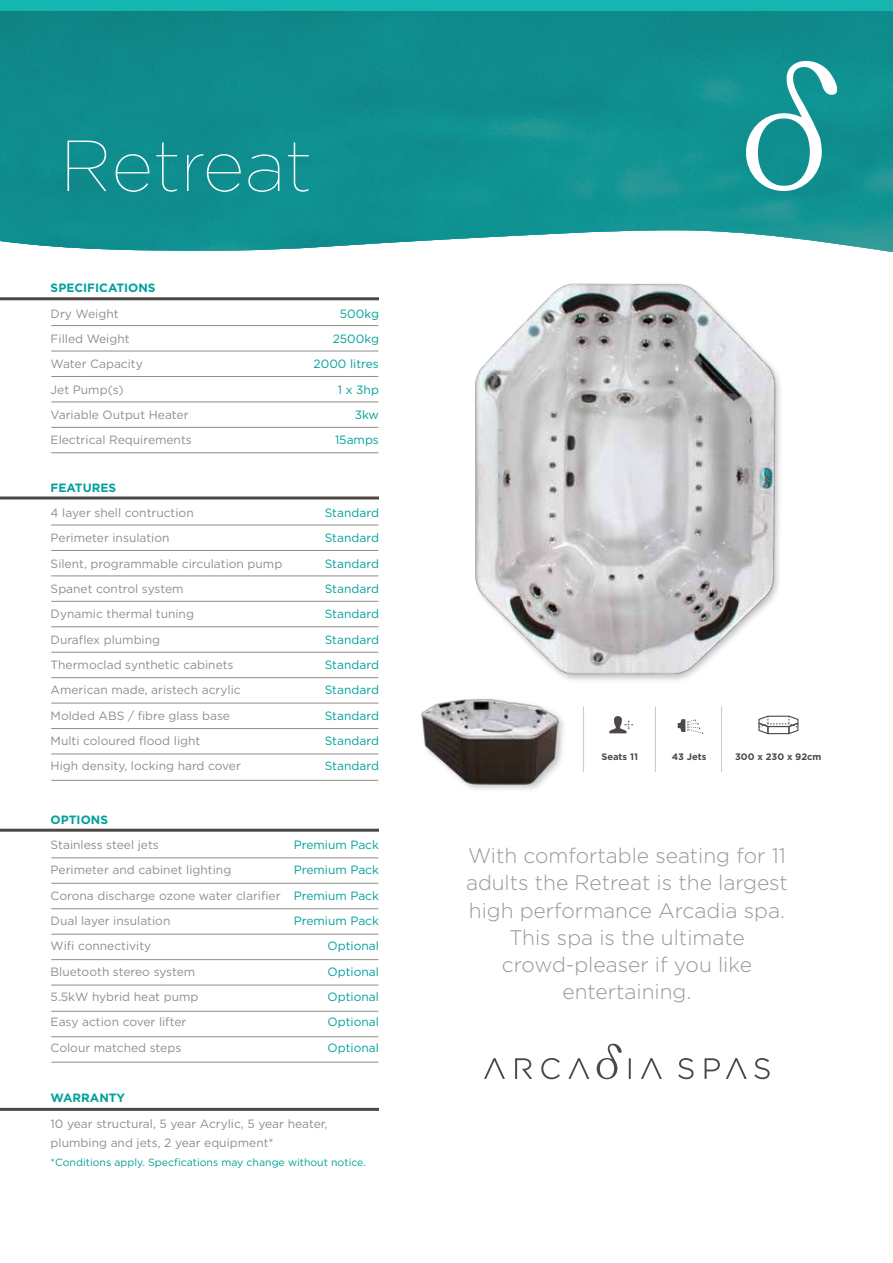
<style>
.page{position:relative;width:893px;height:1263px;background:#fff}
.page>*{position:absolute;margin:0;border:0;box-sizing:border-box;transform-origin:0 0}
.t1{font:100 72px "Gotham HTF";letter-spacing:-.005em;color:#fff}
.t2{font:300 21px/27px "Gotham HTF";color:#999795;text-align:center}
.t3{font:12px/25.3px "Gotham HTF";color:#908e8c}
.t4{font:12px/25.3px "Gotham HTF";color:#00a19b;text-align:right}
.t5{font:700 12px "Gotham HTF";color:#00a19b}
.t6{font:10.5px "Gotham HTF";color:#00a19b}
.t7{font:700 9.45px "Gotham HTF";color:#4d4845}
.s1{color:#8c8986}
</style>
<div class="page">
<svg style="left:0;top:11px;width:893px;height:241px;background:#1b9293"></svg>
<div style="left:0;top:0;width:893px;height:11px;background:#15b6af"></div>
<hr style="left:0;top:297px;width:379px;height:3px;background:#4d4845">
<svg style="left:746px;top:56px;width:94px;height:135px"></svg>
<svg style="left:678px;top:719px;width:25px;height:15px"></svg>
<svg style="left:609px;top:716px;width:24px;height:17px"></svg>
<hr style="left:655px;top:706px;width:1px;height:66px;background:#cacdd3">
<hr style="left:583px;top:706px;width:1px;height:66px;background:#cacdd3">
<hr style="left:721px;top:706px;width:1px;height:66px;background:#cacdd3">
<svg style="left:541px;top:1058px;width:19px;height:21px"></svg>
<svg style="left:569px;top:1058px;width:20px;height:21px"></svg>
<svg style="left:484px;top:1058px;width:21px;height:21px"></svg>
<hr style="left:629px;top:1058px;width:2px;height:21px;background:#4d4845">
<svg style="left:641px;top:1058px;width:21px;height:21px"></svg>
<svg style="left:678px;top:1058px;width:15px;height:21px"></svg>
<svg style="left:705px;top:1058px;width:15px;height:21px"></svg>
<svg style="left:754px;top:1058px;width:16px;height:21px"></svg>
<svg style="left:726px;top:1058px;width:21px;height:21px"></svg>
<svg style="left:597px;top:1043px;width:25px;height:36px"></svg>
<svg style="left:515px;top:1058px;width:17px;height:21px"></svg>
<hr style="left:51px;top:325px;width:327px;height:1px;background:#908e8c">
<hr style="left:51px;top:351px;width:327px;height:1px;background:#908e8c">
<hr style="left:51px;top:376px;width:327px;height:1px;background:#908e8c">
<hr style="left:51px;top:401px;width:327px;height:1px;background:#908e8c">
<hr style="left:51px;top:427px;width:327px;height:1px;background:#908e8c">
<hr style="left:51px;top:452px;width:327px;height:1px;background:#908e8c">
<hr style="left:0;top:496px;width:379px;height:3px;background:#4d4845">
<hr style="left:0;top:829px;width:379px;height:3px;background:#4d4845">
<hr style="left:0;top:1108px;width:379px;height:3px;background:#4d4845">
<hr style="left:51px;top:525px;width:327px;height:1px;background:#908e8c">
<hr style="left:51px;top:550px;width:327px;height:1px;background:#908e8c">
<hr style="left:51px;top:575px;width:327px;height:1px;background:#908e8c">
<hr style="left:51px;top:601px;width:327px;height:1px;background:#908e8c">
<hr style="left:51px;top:626px;width:327px;height:1px;background:#908e8c">
<hr style="left:51px;top:652px;width:327px;height:1px;background:#908e8c">
<hr style="left:51px;top:677px;width:327px;height:1px;background:#908e8c">
<hr style="left:51px;top:703px;width:327px;height:1px;background:#908e8c">
<hr style="left:51px;top:728px;width:327px;height:1px;background:#908e8c">
<hr style="left:51px;top:754px;width:327px;height:1px;background:#908e8c">
<hr style="left:51px;top:780px;width:327px;height:1px;background:#908e8c">
<hr style="left:51px;top:857px;width:327px;height:1px;background:#908e8c">
<hr style="left:51px;top:883px;width:327px;height:1px;background:#908e8c">
<hr style="left:51px;top:908px;width:327px;height:1px;background:#908e8c">
<hr style="left:51px;top:934px;width:327px;height:1px;background:#908e8c">
<hr style="left:51px;top:959px;width:327px;height:1px;background:#908e8c">
<hr style="left:51px;top:985px;width:327px;height:1px;background:#908e8c">
<hr style="left:51px;top:1011px;width:327px;height:1px;background:#908e8c">
<hr style="left:51px;top:1036px;width:327px;height:1px;background:#908e8c">
<hr style="left:51px;top:1062px;width:327px;height:1px;background:#908e8c">
<img style="left:475px;top:283px;width:305px;height:397px">
<img style="left:471px;top:717px;width:93px;height:73px">
<img style="left:421px;top:699px;width:139px;height:89px">
<svg style="left:758px;top:715px;width:41px;height:20px"></svg>
<h1 class="t1" style="left:60px;top:127px;width:253px">Retreat</h1>
<p class="t5" style="left:51px;top:281px;width:106px">SPECIFICATIONS</p>
<p class="t3" style="left:51px;top:301px;width:143px">Dry Weight<br>Filled <span class="s1">We</span>ight<br>Water Capacity<br>Jet Pump(s)<br>Variable Output Heater<br>Electrical Requirements</p>
<p class="t4" style="left:314px;top:301px;width:67px">500kg<br>2500kg<br>2000 litres<br>1 x 3hp<br>3kw<br>15amps</p>
<p class="t5" style="left:51px;top:480px;width:67px">FEATURES</p>
<p class="t3" style="left:51px;top:500px;width:233px">4 layer shell contruction<br>Perimeter insulation<br>Silent, programmable circulation pump<br>Spanet control system<br>Dynamic thermal tuning<br>Duraflex plumbing<br>Thermoclad synthetic cabinets<br>American made, aristech acrylic<br>Molded ABS / fibre glass base<br>Multi coloured flood light<br>High density, locking hard cover</p>
<p class="t4" style="left:325px;top:500px;width:56px;text-align:justify">Standard Standard Standard Standard Standard Standard Standard Standard Standard Standard Standard</p>
<p class="t5" style="left:51px;top:812px;width:59px">OPTIONS</p>
<p class="t3" style="left:51px;top:832px;width:231px">Stainless steel jets<br>Perimeter and cabinet lighting<br>Corona discharge ozone water clarifier<br>Dual layer insulation<br>Wifi connectivity<br>Bluetooth stereo system<br>5.5kW hybrid heat pump<br>Easy action cover lifter<br>Colour matched steps</p>
<p class="t4" style="left:294px;top:832px;width:87px">Premium Pack<br>Premium Pack<br>Premium Pack<br>Premium Pack<br>Optional<br>Optional<br>Optional<br>Optional<br>Optional</p>
<p class="t5" style="left:51px;top:1091px;width:76px">WARRANTY</p>
<p class="t3" style="left:51px;top:1113px;width:278px;line-height:19px">10 year structural, 5 year Acrylic, 5 year heater, plumbing and jets, 2 year equipment*</p>
<p class="t6" style="left:51px;top:1156px;width:317px">*Conditions apply. Specfications may change without notice.</p>
<p class="t7" style="left:601px;top:752px;width:38px">Seats 11</p>
<p class="t7" style="left:672px;top:752px;width:36px">43 Jets</p>
<p class="t7" style="left:735px;top:752px;width:88px">300 x 230 x 92cm</p>
<h2 class="t2" style="left:466px;top:842px;width:323px">With comfortable seating for 11 adults the Retreat is the largest high performance Arcadia spa.<br>This spa is the ultimate crowd-pleaser if you like entertaining.</h2>
</div>
